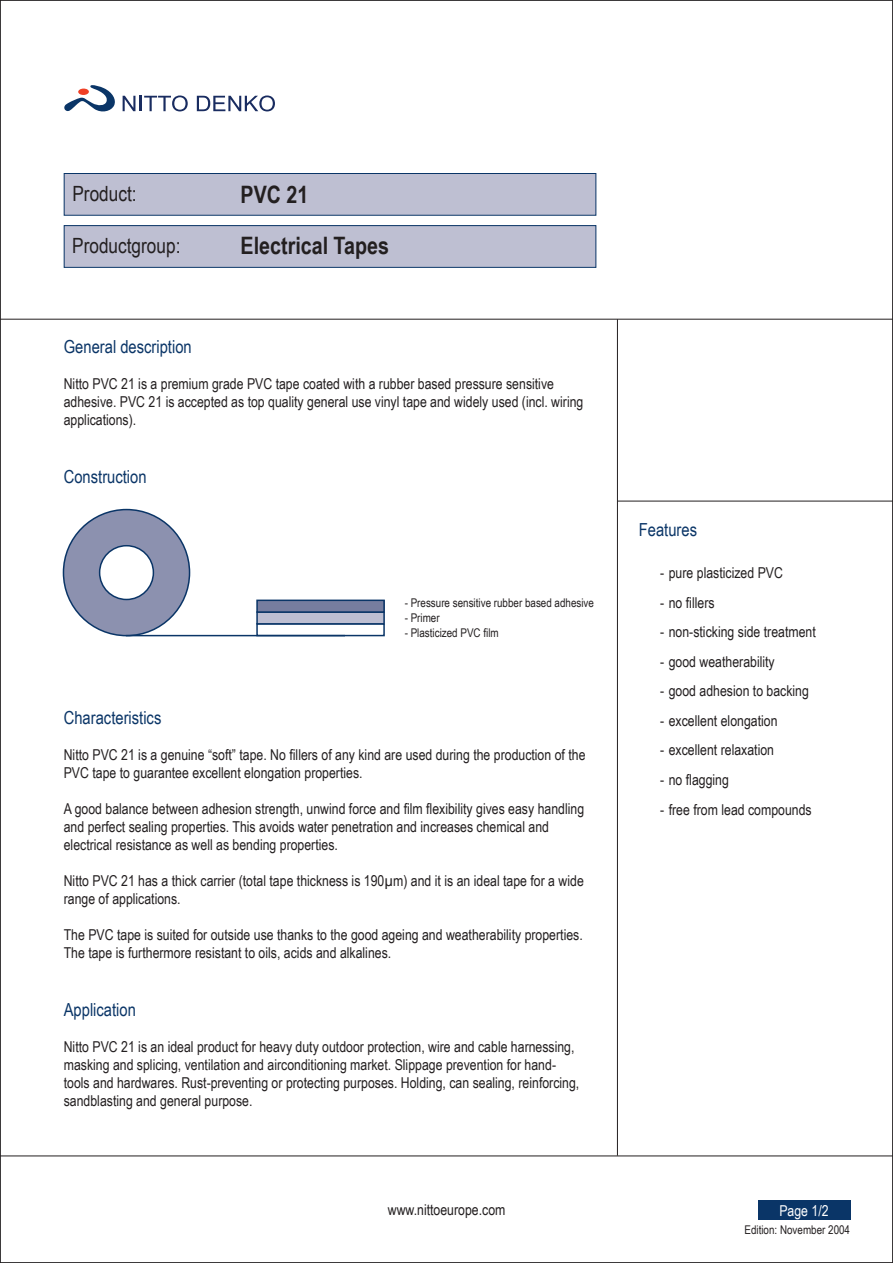
<style>
.page{position:relative;width:893px;height:1263px;background:#fff}
.page>*{position:absolute;margin:0;border:0;box-sizing:border-box;transform-origin:0 0}
._01_-_Product__group__name{font:700 24px "Arial Narrow";color:#231f20}
.t1{font:21px "Arial Narrow";color:#231f20}
._02_-_Title{font:18px "Arial Narrow";color:#0a3567}
._03_-_Body_text{font:15px/18px "Arial Narrow";color:#231f20}
._05_-_Features_list{font:15px "Arial Narrow";color:#231f20}
.t2{font:15px "Arial Narrow";color:#fff}
._04_-_Construction_list{font:12px "Arial Narrow";color:#231f20}
._06_-_Edition_text{font:12px "Arial Narrow";color:#231f20}
</style>
<div class="page">
<hr style="left:0;top:319px;width:893px;height:1px;background:#231f20">
<hr style="left:0;top:1155px;width:893px;height:1px;background:#231f20">
<hr style="left:617px;top:319px;width:1px;height:836px;background:#231f20">
<hr style="left:618px;top:501px;width:275px;height:1px;background:#231f20">
<div style="left:758px;top:1200px;width:92px;height:20px;background:#0a3567"></div>
<div style="left:64px;top:173px;width:532px;height:42px;background:#bebfd2"></div>
<div style="left:64px;top:173px;width:532px;height:43px;border:1px solid #0a3567"></div>
<div style="left:64px;top:226px;width:532px;height:41px;background:#bebfd2"></div>
<div style="left:64px;top:225px;width:532px;height:43px;border:1px solid #0a3567"></div>
<svg style="left:123px;top:96px;width:12px;height:15px"></svg>
<hr style="left:139px;top:96px;width:3px;height:15px;background:#192c60">
<svg style="left:144px;top:95px;width:44px;height:16px"></svg>
<svg style="left:197px;top:95px;width:78px;height:16px"></svg>
<svg style="left:64px;top:85px;width:51px;height:27px"></svg>
<div style="left:63px;top:509px;width:127px;height:127px;background:#8c91af;border-radius:50%"></div>
<div style="left:100px;top:546px;width:53px;height:53px;background:#fff;border-radius:50%"></div>
<div style="left:99px;top:545px;width:55px;height:55px;border:2px solid #0a3567;border-radius:50%"></div>
<hr style="left:126px;top:635px;width:219px;height:1px;background:#0a3567">
<div style="left:256px;top:623px;width:129px;height:13px;border:2px solid #0a3567"></div>
<div style="left:257px;top:612px;width:127px;height:12px;background:#bebfd2"></div>
<div style="left:256px;top:611px;width:129px;height:13px;border:2px solid #0a3567"></div>
<div style="left:257px;top:600px;width:127px;height:12px;background:#767d9f"></div>
<div style="left:256px;top:599px;width:129px;height:14px;border:2px solid #0a3567"></div>
<p class="t1" style="left:72px;top:179px;width:66px">Product:</p>
<p class="t1" style="left:72px;top:230px;width:110px">Productgroup:</p>
<p class="_01_-_Product__group__name" style="left:241px;top:176px;width:69px">PVC 21</p>
<p class="_01_-_Product__group__name" style="left:241px;top:227px;width:150px">Electrical Tapes</p>
<p class="_02_-_Title" style="left:64px;top:334px;width:129px">General description</p>
<p class="_03_-_Body_text" style="left:64px;top:374px;width:521px">Nitto PVC 21 is a premium grade PVC tape coated with a rubber based pressure sensitive adhesive. PVC 21 is accepted as top quality general use vinyl tape and widely used (incl. wiring applications).</p>
<p class="_02_-_Title" style="left:64px;top:463px;width:84px">Construction</p>
<p class="_04_-_Construction_list" style="left:405px;top:594px;width:191px">- Pressure sensitive rubber based adhesive</p>
<p class="_04_-_Construction_list" style="left:405px;top:609px;width:36px">- Primer</p>
<p class="_04_-_Construction_list" style="left:405px;top:624px;width:96px">- Plasticized PVC film</p>
<p class="_02_-_Title" style="left:64px;top:704px;width:99px">Characteristics</p>
<p class="_03_-_Body_text" style="left:64px;top:745px;width:523px">Nitto PVC 21 is a genuine “soft” tape. No fillers of any kind are used during the production of the<br>PVC tape to guarantee excellent elongation properties.</p>
<p class="_03_-_Body_text" style="left:64px;top:799px;width:522px">A good balance between adhesion strength, unwind force and film flexibility gives easy handling and perfect sealing properties. This avoids water penetration and increases chemical and electrical resistance as well as bending properties.</p>
<p class="_03_-_Body_text" style="left:64px;top:871px;width:522px">Nitto PVC 21 has a thick carrier (total tape thickness is 190µm) and it is an ideal tape for a wide range of applications.</p>
<p class="_03_-_Body_text" style="left:64px;top:925px;width:520px">The PVC tape is suited for outside use thanks to the good ageing and weatherability properties.<br>The tape is furthermore resistant to oils, acids and alkalines.</p>
<p class="_02_-_Title" style="left:64px;top:996px;width:74px">Application</p>
<p class="_03_-_Body_text" style="left:64px;top:1037px;width:517px">Nitto PVC 21 is an ideal product for heavy duty outdoor protection, wire and cable harnessing, masking and splicing, ventilation and airconditioning market. Slippage prevention for hand&shy;tools and hardwares. Rust-preventing or protecting purposes. Holding, can sealing, reinforcing, sandblasting and general purpose.</p>
<p class="_02_-_Title" style="left:639px;top:516px;width:60px">Features</p>
<p class="_05_-_Features_list" style="left:660px;top:562px;width:124px">- pure plasticized PVC</p>
<p class="_05_-_Features_list" style="left:660px;top:591px;width:56px">- no fillers</p>
<p class="_05_-_Features_list" style="left:660px;top:621px;width:157px">- non-sticking side treatment</p>
<p class="_05_-_Features_list" style="left:660px;top:650px;width:116px">- good weatherability</p>
<p class="_05_-_Features_list" style="left:660px;top:680px;width:150px">- good adhesion to backing</p>
<p class="_05_-_Features_list" style="left:660px;top:710px;width:119px">- excellent elongation</p>
<p class="_05_-_Features_list" style="left:660px;top:739px;width:115px">- excellent relaxation</p>
<p class="_05_-_Features_list" style="left:660px;top:769px;width:70px">- no flagging</p>
<p class="_05_-_Features_list" style="left:660px;top:799px;width:153px">- free from lead compounds</p>
<p class="_03_-_Body_text" style="left:388px;top:1200px;width:119px">www.nittoeurope.com</p>
<p class="t2" style="left:779px;top:1199px;width:51px">Page 1/2</p>
<p class="_06_-_Edition_text" style="left:744px;top:1221px;width:107px">Edition: November 2004</p>
</div>
